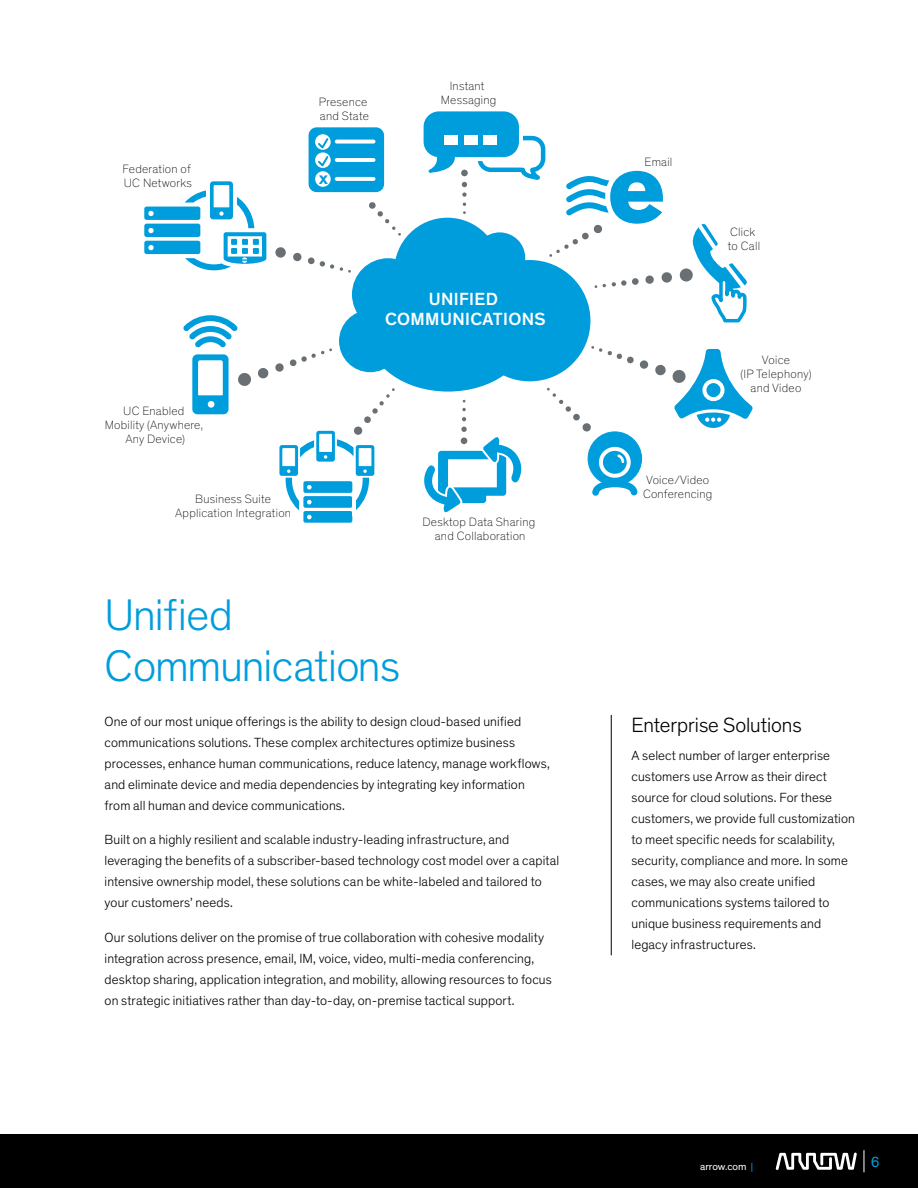
<style>
.page{position:relative;width:918px;height:1188px;background:#fff}
.page>*{position:absolute;margin:0;border:0;box-sizing:border-box;transform-origin:0 0}
.t1{font:800 105.45px "Theinhardt";color:#009ddc}
.t2{font:300 45px/51px "Theinhardt";letter-spacing:-.015em;color:#009ddc}
.t3{font:300 21px "Theinhardt";letter-spacing:-.005em;color:#000}
.t4{font:500 18px/20px "Theinhardt";letter-spacing:.02em;color:#fff;text-align:center}
.t5{font:15px "Theinhardt";color:#009ddc}
.t6{font:300 13.5px/21px "Theinhardt";letter-spacing:.01em;color:#000}
.t7{font:800 12.6px "Theinhardt";color:#009ddc}
.t8{font:100 12.3px/14px "Theinhardt";letter-spacing:.02em;color:#000;text-align:center}
.t9{font:10.5px "Theinhardt";letter-spacing:-.005em;color:#fff}
.s1{color:#009ddc}
</style>
<div class="page">
<div style="left:0;top:1134px;width:918px;height:54px;background:#000"></div>
<svg style="left:776px;top:1152px;width:81px;height:18px"></svg>
<svg style="left:864px;top:1150px;width:1px;height:22px"></svg>
<hr style="left:611px;top:715px;width:1px;height:240px;background:#000">
<div style="left:394px;top:218px;width:107px;height:106px;background:#009ddc;border-radius:50%"></div>
<div style="left:369px;top:280px;width:158px;height:112px;background:#009ddc;border-radius:50%"></div>
<div style="left:352px;top:258px;width:72px;height:72px;background:#009ddc;border-radius:50%"></div>
<div style="left:339px;top:310px;width:62px;height:62px;background:#009ddc;border-radius:50%"></div>
<svg style="left:183px;top:315px;width:55px;height:33px"></svg>
<svg style="left:192px;top:354px;width:37px;height:60px"></svg>
<div style="left:208px;top:401px;width:6px;height:7px;background:#fff;border-radius:50%"></div>
<svg style="left:369px;top:202px;width:32px;height:34px"></svg>
<svg style="left:238px;top:368px;width:31px;height:18px"></svg>
<svg style="left:275px;top:348px;width:57px;height:24px"></svg>
<svg style="left:354px;top:388px;width:41px;height:47px"></svg>
<svg style="left:293px;top:252px;width:9px;height:10px"></svg>
<svg style="left:308px;top:257px;width:26px;height:12px"></svg>
<svg style="left:340px;top:267px;width:11px;height:6px"></svg>
<div style="left:422px;top:109px;width:99px;height:50px;background:#009ddc;border-radius:17px"></div>
<div style="left:420px;top:107px;width:103px;height:54px;border:4px solid #fff;border-radius:17px"></div>
<div style="left:309px;top:127px;width:75px;height:65px;background:#009ddc;border-radius:8px"></div>
<div style="left:315px;top:171px;width:16px;height:16px;background:#fff;border-radius:50%"></div>
<svg style="left:315px;top:152px;width:16px;height:16px"></svg>
<svg style="left:315px;top:134px;width:16px;height:16px"></svg>
<svg style="left:316px;top:136px;width:14px;height:32px"></svg>
<svg style="left:337px;top:140px;width:37px;height:4px"></svg>
<hr style="left:337px;top:158px;width:37px;height:4px;background:#fff">
<svg style="left:337px;top:177px;width:37px;height:4px"></svg>
<div style="left:208px;top:179px;width:27px;height:42px;border:4px solid #fff;border-radius:3px"></div>
<div style="left:144px;top:207px;width:56px;height:13px;background:#009ddc;border-radius:2px"></div>
<svg style="left:148px;top:211px;width:6px;height:5px"></svg>
<div style="left:144px;top:224px;width:56px;height:13px;background:#009ddc;border-radius:2px"></div>
<svg style="left:148px;top:228px;width:6px;height:5px"></svg>
<div style="left:144px;top:241px;width:56px;height:13px;background:#009ddc;border-radius:2px"></div>
<svg style="left:148px;top:245px;width:6px;height:5px"></svg>
<svg style="left:177px;top:181px;width:109px;height:89px"></svg>
<div style="left:286px;top:438px;width:83px;height:84px;border:6px solid #009ddc;border-radius:50%"></div>
<div style="left:299px;top:498px;width:55px;height:24px;background:#fff"></div>
<div style="left:303px;top:481px;width:49px;height:12px;background:#009ddc;border-radius:2px"></div>
<svg style="left:307px;top:485px;width:5px;height:5px"></svg>
<div style="left:303px;top:496px;width:49px;height:12px;background:#009ddc;border-radius:2px"></div>
<svg style="left:307px;top:500px;width:5px;height:4px"></svg>
<div style="left:303px;top:511px;width:49px;height:12px;background:#009ddc;border-radius:2px"></div>
<svg style="left:307px;top:515px;width:5px;height:4px"></svg>
<div style="left:354px;top:443px;width:22px;height:35px;border:4px solid #fff;border-radius:3px"></div>
<svg style="left:356px;top:445px;width:18px;height:31px"></svg>
<div style="left:277px;top:443px;width:23px;height:35px;border:4px solid #fff;border-radius:3px"></div>
<svg style="left:279px;top:445px;width:19px;height:31px"></svg>
<div style="left:314px;top:428px;width:23px;height:35px;border:4px solid #fff;border-radius:3px"></div>
<svg style="left:316px;top:431px;width:19px;height:31px"></svg>
<hr style="left:352px;top:498px;width:4px;height:18px;background:#fff">
<svg style="left:419px;top:134px;width:334px;height:379px"></svg>
<p class="t8" style="left:122px;top:162px;width:71px;text-align:left">Federation of<br>UC Networks</p>
<p class="t8" style="left:319px;top:95px;width:52px;text-align:left">Presence and State</p>
<p class="t7" style="left:319px;top:172px;width:10px">X</p>
<p class="t8" style="left:441px;top:79px;width:57px">Instant<br>Messaging</p>
<p class="t8" style="left:105px;top:404px;width:100px">UC Enabled<br>Mobility (Anywhere,<br>Any Device)</p>
<p class="t8" style="left:175px;top:492px;width:117px">Business Suite<br>Application Integration</p>
<h3 class="t4" style="left:385px;top:290px;width:162px">UNIFIED<br>COMMUNICATIONS</h3>
<p class="t8" style="left:422px;top:515px;width:114px">Desktop Data Sharing and Collaboration</p>
<h2 class="t2" style="left:105px;top:590px;width:297px">Unified<br>Communications</h2>
<p class="t6" style="left:105px;top:711px;width:447px">One of our most unique offerings is the ability to design cloud-based unified communications solutions. These complex architectures optimize business processes, enhance human communications, reduce latency, manage workflows, and eliminate device and media dependencies by integrating key information from all human and device communications.</p>
<p class="t6" style="left:105px;top:829px;width:456px">Built on a highly resilient and scalable industry-leading infrastructure, and leveraging the benefits of a subscriber-based technology cost model over a capital intensive ownership model, these solutions can be white-labeled and tailored to your customers’ needs.</p>
<p class="t6" style="left:105px;top:927px;width:449px">Our solutions deliver on the promise of true collaboration with cohesive modality integration across presence, email, IM, voice, video, multi-media conferencing, desktop sharing, application integration, and mobility, allowing resources to focus on strategic initiatives rather than day-to-day, on-premise tactical support.</p>
<p class="t8" style="left:645px;top:155px;width:29px">Email</p>
<h1 class="t1" style="left:607px;top:121px;width:59px">e</h1>
<p class="t8" style="left:728px;top:226px;width:34px;text-align:left">Click to Call</p>
<p class="t8" style="left:740px;top:353px;width:73px">Voice<br>(IP Telephony) and Video</p>
<p class="t8" style="left:643px;top:473px;width:71px;text-align:left">Voice/Video<br>Conferencing</p>
<h3 class="t3" style="left:632px;top:713px;width:172px">Enterprise Solutions</h3>
<p class="t6" style="left:632px;top:745px;width:225px">A select number of larger enterprise customers use Arrow as their direct source for cloud solutions. For these customers, we provide full customization to meet specific needs for scalability, security, compliance and more. In some cases, we may also create unified communications systems tailored to unique business requirements and legacy infrastructures.</p>
<p class="t9" style="left:700px;top:1160px;width:54px">arrow.com <span class="s1">|</span></p>
<p class="t5" style="left:871px;top:1154px;width:10px">6</p>
</div>
